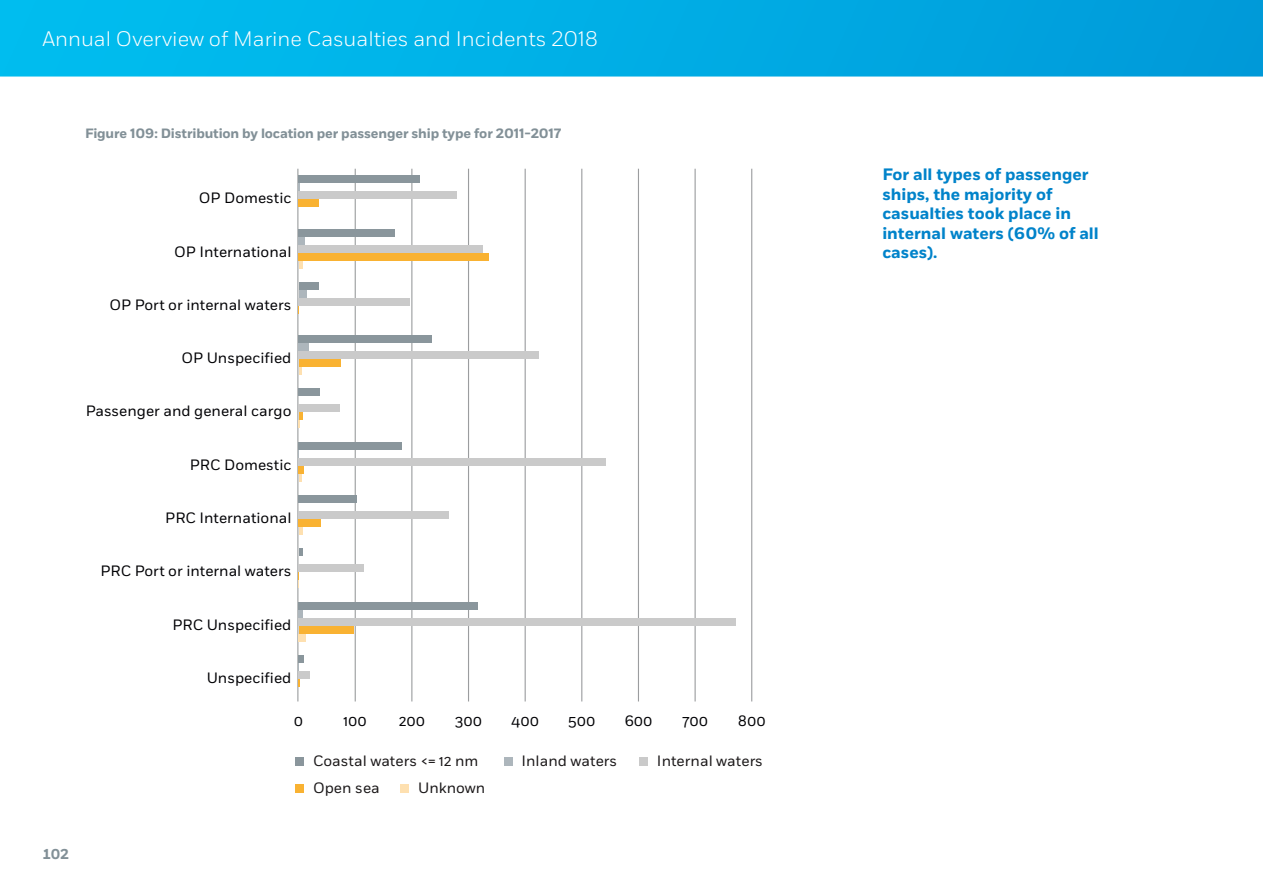
<style>
.page{position:relative;width:1263px;height:893px;background:#fff}
.page>*{position:absolute;margin:0;border:0;box-sizing:border-box;transform-origin:0 0}
.t1{font:300 21px "Fort";color:#fff}
.t2{font:700 16.5px/19.5px "Fort";color:#0083ca}
.t3{font:15px "Fort";color:#020205}
.t4{font:15px "Fort";color:#1b1819}
.t5{font:700 14.25px "Fort";color:#829097}
.t6{font:700 13.5px "Fort";letter-spacing:-.01em;color:#829097}
</style>
<div class="page">
<svg style="left:0;top:0;width:1263px;height:77px;background:#01ade4"></svg>
<div style="left:296px;top:757px;width:8px;height:9px;background:#8a969c"></div>
<div style="left:504px;top:757px;width:8px;height:9px;background:#adb6bc"></div>
<div style="left:639px;top:757px;width:9px;height:9px;background:#cacaca"></div>
<div style="left:296px;top:784px;width:8px;height:9px;background:#f9b232"></div>
<div style="left:401px;top:784px;width:8px;height:9px;background:#fee0b0"></div>
<hr style="left:299px;top:701px;width:453px;height:1px;background:#1b1819">
<hr style="left:355px;top:169px;width:1px;height:532px;background:#9b9d9f">
<hr style="left:411px;top:169px;width:1px;height:532px;background:#9b9d9f">
<hr style="left:468px;top:169px;width:1px;height:532px;background:#9b9d9f">
<hr style="left:525px;top:169px;width:1px;height:532px;background:#9b9d9f">
<hr style="left:581px;top:169px;width:1px;height:532px;background:#9b9d9f">
<hr style="left:638px;top:169px;width:1px;height:532px;background:#9b9d9f">
<hr style="left:694px;top:169px;width:2px;height:532px;background:#9b9d9f">
<hr style="left:751px;top:169px;width:1px;height:532px;background:#9b9d9f">
<hr style="left:297px;top:169px;width:1px;height:532px;background:#9b9d9f">
<div style="left:299px;top:175px;width:121px;height:8px;background:#8a969c"></div>
<div style="left:299px;top:229px;width:96px;height:8px;background:#8a969c"></div>
<div style="left:299px;top:282px;width:19px;height:8px;background:#8a969c"></div>
<div style="left:299px;top:335px;width:133px;height:8px;background:#8a969c"></div>
<div style="left:299px;top:388px;width:21px;height:8px;background:#8a969c"></div>
<div style="left:299px;top:442px;width:103px;height:8px;background:#8a969c"></div>
<div style="left:299px;top:495px;width:58px;height:8px;background:#8a969c"></div>
<svg style="left:299px;top:548px;width:4px;height:8px"></svg>
<div style="left:299px;top:602px;width:179px;height:8px;background:#8a969c"></div>
<div style="left:299px;top:655px;width:5px;height:8px;background:#8a969c"></div>
<div style="left:299px;top:237px;width:6px;height:8px;background:#adb6bc"></div>
<div style="left:299px;top:290px;width:7px;height:8px;background:#adb6bc"></div>
<div style="left:299px;top:343px;width:10px;height:8px;background:#adb6bc"></div>
<svg style="left:299px;top:610px;width:4px;height:8px"></svg>
<div style="left:299px;top:191px;width:158px;height:8px;background:#cacaca"></div>
<div style="left:299px;top:245px;width:184px;height:8px;background:#cacaca"></div>
<div style="left:299px;top:298px;width:111px;height:8px;background:#cacaca"></div>
<div style="left:299px;top:351px;width:240px;height:8px;background:#cacaca"></div>
<div style="left:299px;top:404px;width:41px;height:8px;background:#cacaca"></div>
<div style="left:299px;top:458px;width:307px;height:8px;background:#cacaca"></div>
<div style="left:299px;top:511px;width:150px;height:8px;background:#cacaca"></div>
<div style="left:299px;top:564px;width:65px;height:8px;background:#cacaca"></div>
<div style="left:299px;top:618px;width:437px;height:8px;background:#cacaca"></div>
<div style="left:299px;top:671px;width:11px;height:8px;background:#cacaca"></div>
<div style="left:299px;top:199px;width:20px;height:8px;background:#f9b232"></div>
<div style="left:299px;top:253px;width:190px;height:8px;background:#f9b232"></div>
<div style="left:299px;top:359px;width:41px;height:8px;background:#f9b232"></div>
<div style="left:299px;top:466px;width:5px;height:8px;background:#f9b232"></div>
<div style="left:299px;top:519px;width:22px;height:8px;background:#f9b232"></div>
<div style="left:299px;top:626px;width:54px;height:8px;background:#f9b232"></div>
<svg style="left:299px;top:261px;width:4px;height:8px"></svg>
<svg style="left:299px;top:367px;width:2px;height:8px"></svg>
<svg style="left:299px;top:412px;width:4px;height:16px"></svg>
<svg style="left:299px;top:474px;width:2px;height:8px"></svg>
<svg style="left:299px;top:527px;width:4px;height:8px"></svg>
<div style="left:299px;top:634px;width:7px;height:7px;background:#fee0b0"></div>
<h1 class="t1" style="left:43px;top:26px;width:557px">Annual Overview of Marine Casualties and Incidents 2018</h1>
<p class="t6" style="left:85px;top:125px;width:478px">Figure 109: Distribution by location per passenger ship type for 2011-2017</p>
<p class="t3" style="left:199px;top:189px;width:94px">OP Domestic</p>
<p class="t3" style="left:174px;top:242px;width:119px">OP International</p>
<p class="t3" style="left:109px;top:296px;width:184px">OP Port or internal waters</p>
<p class="t3" style="left:181px;top:349px;width:112px">OP Unspecified</p>
<p class="t3" style="left:86px;top:402px;width:207px">Passenger and general cargo</p>
<p class="t3" style="left:190px;top:455px;width:103px">PRC Domestic</p>
<p class="t3" style="left:165px;top:509px;width:128px">PRC International</p>
<p class="t3" style="left:100px;top:562px;width:192px">PRC Port or internal waters</p>
<p class="t3" style="left:172px;top:615px;width:121px">PRC Unspecified</p>
<p class="t3" style="left:207px;top:669px;width:86px">Unspecified</p>
<p class="t3" style="left:294px;top:711px;width:11px">0</p>
<p class="t3" style="left:344px;top:711px;width:25px">100</p>
<p class="t3" style="left:399px;top:711px;width:28px">200</p>
<p class="t3" style="left:455px;top:711px;width:29px">300</p>
<p class="t3" style="left:511px;top:711px;width:29px">400</p>
<p class="t3" style="left:568px;top:711px;width:29px">500</p>
<p class="t3" style="left:624px;top:711px;width:30px">600</p>
<p class="t3" style="left:682px;top:711px;width:27px">700</p>
<p class="t3" style="left:738px;top:711px;width:29px">800</p>
<p class="t5" style="left:43px;top:845px;width:28px">102</p>
<p class="t4" style="left:313px;top:752px;width:167px">Coastal waters &lt;= 12 nm</p>
<p class="t4" style="left:521px;top:752px;width:97px">Inland waters</p>
<p class="t4" style="left:657px;top:752px;width:107px">Internal waters</p>
<p class="t4" style="left:313px;top:778px;width:68px">Open sea</p>
<p class="t4" style="left:418px;top:778px;width:69px">Unknown</p>
<p class="t2" style="left:882px;top:165px;width:218px">For all types of passenger ships, the majority of casualties took place in internal waters (60% of all cases).</p>
</div>
